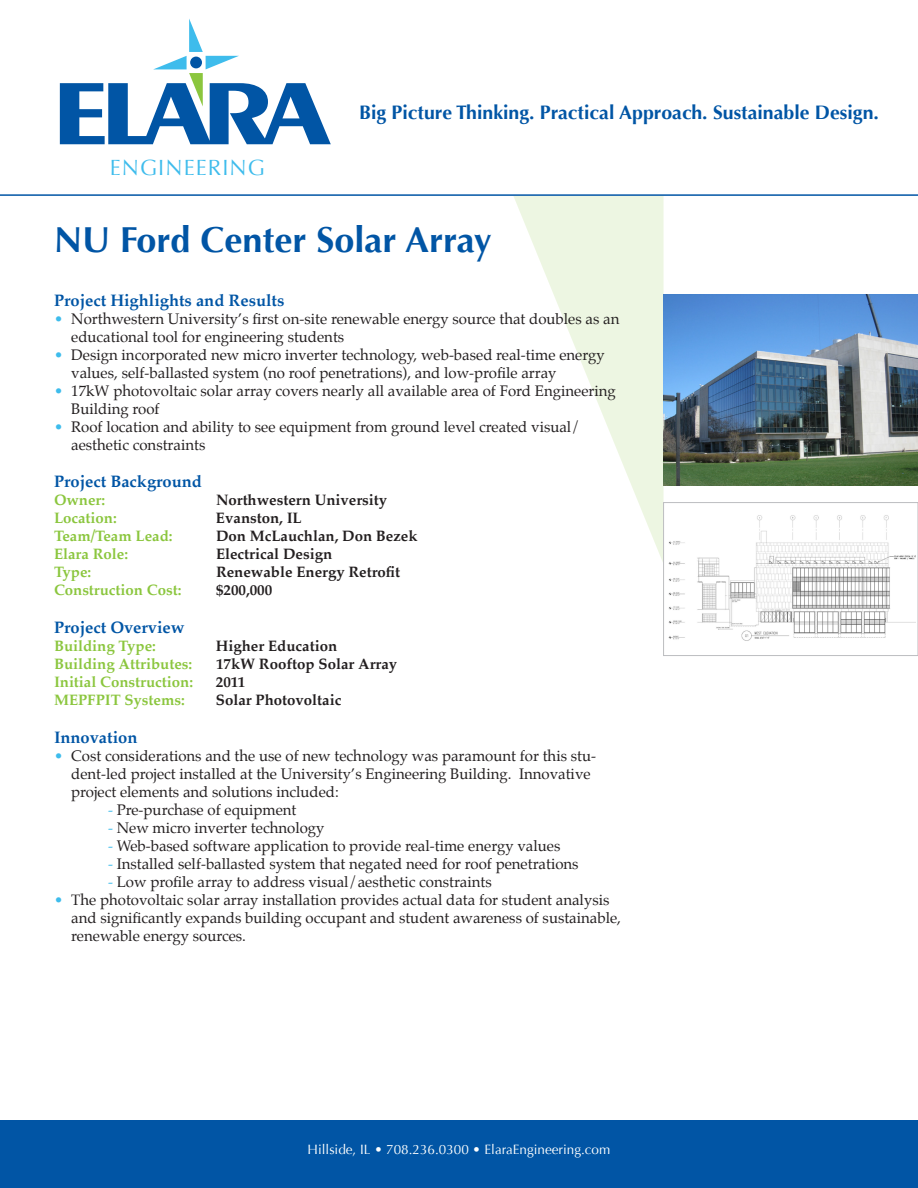
<style>
.page{position:relative;width:918px;height:1188px;background:#fff}
.page>*{position:absolute;margin:0;border:0;box-sizing:border-box;transform-origin:0 0}
.t1{font:700 36px "Optima";color:#0155a5}
.t2{font:22.05px "Optima";letter-spacing:.05em;color:#3ebcec}
.t3{font:700 19.5px "Optima";color:#0155a5}
.t4{font:700 16.5px "Palatino";color:#0155a5}
.t5{font:15px/18px "Palatino";color:#231f20}
.t6{font:700 15px "Palatino";color:#231f20}
.t7{font:700 15px "Palatino";color:#8bc63e}
.t8{font:13.5px "Optima";color:#fff}
.s1{color:#3ebcec}
</style>
<div class="page">
<svg style="left:513px;top:196px;width:151px;height:366px"></svg>
<svg style="left:60px;top:19px;width:271px;height:125px"></svg>
<div style="left:0;top:1120px;width:918px;height:68px;background:#0155a5"></div>
<hr style="left:0;top:194px;width:918px;height:2px;background:#0155a5">
<img style="left:664px;top:294px;width:254px;height:192px">
<img style="left:668px;top:515px;width:247px;height:126px">
<div style="left:663px;top:502px;width:255px;height:154px;border:1px solid #bcbdc0"></div>
<p class="t2" style="left:110px;top:154px;width:157px">ENGINEERING</p>
<p class="t3" style="left:359px;top:101px;width:521px">Big Picture Thinking. Practical Approach. Sustainable Design.</p>
<p class="t1" style="left:54px;top:219px;width:439px">NU Ford Center Solar Array</p>
<p class="t4" style="left:54px;top:286px;width:232px">Project Highlights and Results</p>
<p class="t5" style="left:71px;top:309px;width:550px;text-indent:-17px"><span class="s1">•</span> Northwestern University’s first on-site renewable energy source that doubles as an educational tool for engineering students</p>
<p class="t5" style="left:71px;top:345px;width:535px;text-indent:-17px"><span class="s1">•</span> Design incorporated new micro inverter technology, web-based real-time energy values, self-ballasted system (no roof penetrations), and low-profile array</p>
<p class="t5" style="left:71px;top:381px;width:546px;text-indent:-17px"><span class="s1">•</span> 17kW photovoltaic solar array covers nearly all available area of Ford Engineering<br>Building roof</p>
<p class="t5" style="left:71px;top:417px;width:511px;text-indent:-17px"><span class="s1">•</span> Roof location and ability to see equipment from ground level created visual/ aesthetic constraints</p>
<p class="t4" style="left:54px;top:468px;width:150px">Project Background</p>
<p class="t7" style="left:54px;top:487px;width:53px">Owner:</p>
<p class="t6" style="left:216px;top:487px;width:173px">Northwestern University</p>
<p class="t7" style="left:54px;top:505px;width:64px">Location:</p>
<p class="t6" style="left:216px;top:505px;width:87px">Evanston, IL</p>
<p class="t7" style="left:54px;top:523px;width:120px">Team/Team Lead:</p>
<p class="t6" style="left:216px;top:523px;width:203px">Don McLauchlan, Don Bezek</p>
<p class="t7" style="left:54px;top:541px;width:76px">Elara Role:</p>
<p class="t6" style="left:216px;top:541px;width:118px">Electrical Design</p>
<p class="t7" style="left:54px;top:559px;width:39px">Type:</p>
<p class="t6" style="left:216px;top:559px;width:186px">Renewable Energy Retrofit</p>
<p class="t7" style="left:54px;top:577px;width:129px">Construction Cost:</p>
<p class="t6" style="left:216px;top:577px;width:58px">$200,000</p>
<p class="t4" style="left:54px;top:613px;width:132px">Project Overview</p>
<p class="t7" style="left:54px;top:633px;width:103px">Building Type:</p>
<p class="t6" style="left:216px;top:633px;width:123px">Higher Education</p>
<p class="t7" style="left:54px;top:651px;width:140px">Building Attributes:</p>
<p class="t6" style="left:216px;top:651px;width:183px">17kW Rooftop Solar Array</p>
<p class="t7" style="left:54px;top:669px;width:141px">Initial Construction:</p>
<p class="t6" style="left:216px;top:669px;width:31px">2011</p>
<p class="t7" style="left:54px;top:687px;width:132px">MEPFPIT Systems:</p>
<p class="t6" style="left:216px;top:687px;width:127px">Solar Photovoltaic</p>
<p class="t4" style="left:54px;top:723px;width:85px">Innovation</p>
<p class="t5" style="left:71px;top:747px;width:526px;text-indent:-17px"><span class="s1">•</span> Cost considerations and the use of new technology was paramount for this stu&shy;dent-led project installed at the University’s Engineering Building. Innovative project elements and solutions included:</p>
<p class="t5" style="left:108px;top:801px;width:190px"><span class="s1">-</span> Pre-purchase of equipment</p>
<p class="t5" style="left:108px;top:819px;width:218px"><span class="s1">-</span> New micro inverter technology</p>
<p class="t5" style="left:108px;top:837px;width:454px"><span class="s1">-</span> Web-based software application to provide real-time energy values</p>
<p class="t5" style="left:108px;top:855px;width:472px"><span class="s1">-</span> Installed self-ballasted system that negated need for roof penetrations</p>
<p class="t5" style="left:108px;top:873px;width:385px"><span class="s1">-</span> Low profile array to address visual/aesthetic constraints</p>
<p class="t5" style="left:71px;top:891px;width:551px;text-indent:-17px"><span class="s1">•</span> The photovoltaic solar array installation provides actual data for student analysis and significantly expands building occupant and student awareness of sustainable, renewable energy sources.</p>
<p class="t8" style="left:308px;top:1142px;width:304px">Hillside, IL • 708.236.0300 • ElaraEngineering.com</p>
</div>
